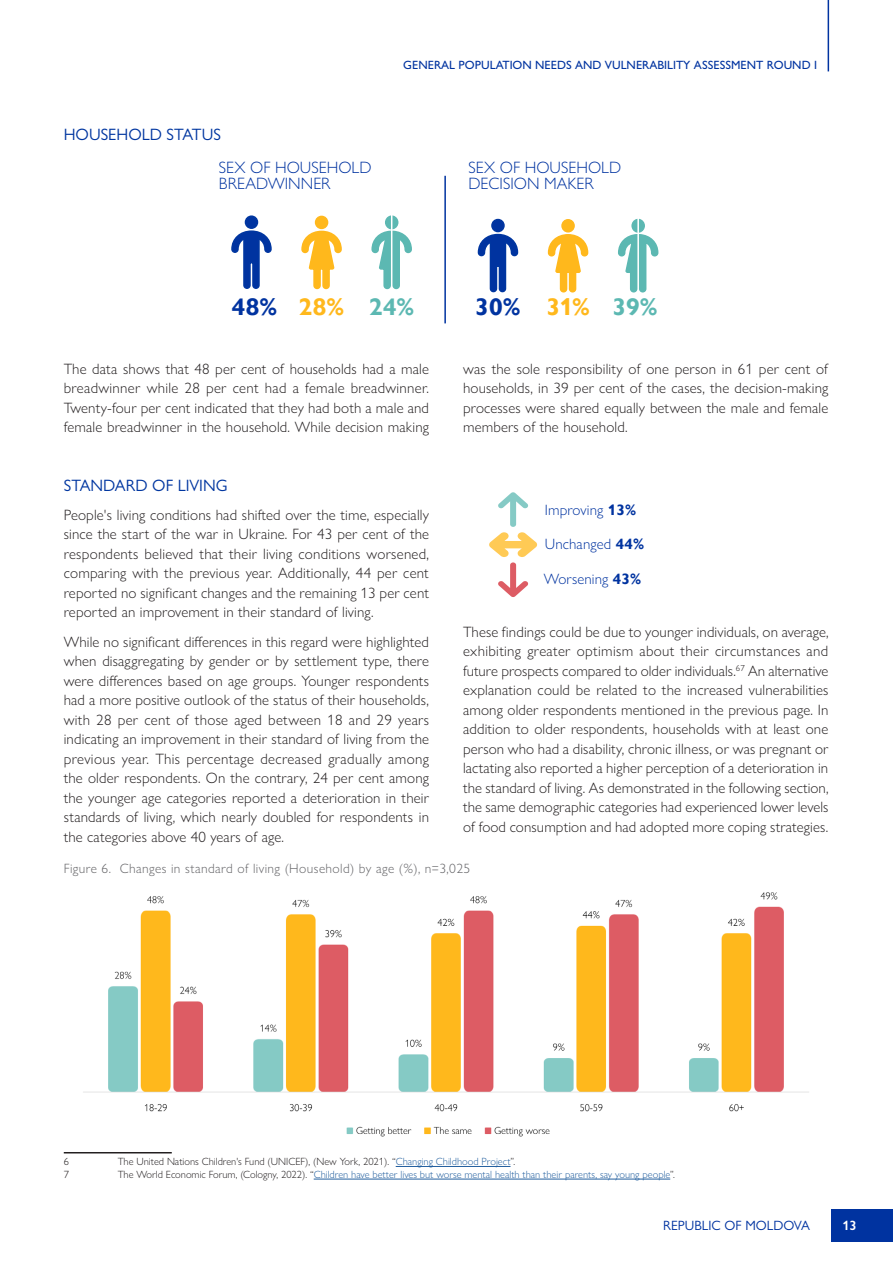
<style>
.page{position:relative;width:893px;height:1263px;background:#fff}
.page>*{position:absolute;margin:0;border:0;box-sizing:border-box;transform-origin:0 0}
.t1{font:700 24px "Gill Sans Nova";color:#0033a0}
.t2{font:700 24px "Gill Sans Nova";color:#ffb81c}
.t3{font:700 24px "Gill Sans Nova";color:#5cb8b2}
.chapter_title_copy{font:300 16.5px "Gill Sans Nova";color:#0033a0}
.chapter__subtitle{font:16.5px "Gill Sans Nova";color:#0036a0}
.chapter__body_text{font:300 15px/19.5px "Gill Sans Nova";letter-spacing:.01em;color:#231f20;text-align:justify}
.t4{font:300 15px "Gill Sans Nova";letter-spacing:.01em;color:#0033a0}
.figure__title{font:300 13.5px "Gill Sans Nova";letter-spacing:.03em;color:#636366}
.t5{font:13.5px "Gill Sans Nova";color:#0033a0}
.t6{font:600 13.5px "Gill Sans Nova";color:#fff}
.t7{font:500 12px "Gill Sans Nova";color:#0033a0}
.t8{font:300 10.5px "Gill Sans Nova";color:#215e9e}
.t9{font:300 10.5px "Gill Sans Nova";color:#231f20}
.s1{font-weight:700}
.s2{color:#215e9e}
.s3{color:#231f20}
</style>
<div class="page">
<div style="left:831px;top:1209px;width:62px;height:33px;background:#0033a0"></div>
<hr style="left:828px;top:0;width:1px;height:71px;background:#0033a0">
<hr style="left:64px;top:1152px;width:108px;height:1px;background:#231f20">
<hr style="left:396px;top:1166px;width:114px;height:1px;background:#215e9e">
<hr style="left:314px;top:1179px;width:356px;height:1px;background:#215e9e">
<svg style="left:371px;top:215px;width:41px;height:75px"></svg>
<svg style="left:301px;top:230px;width:41px;height:60px"></svg>
<div style="left:316px;top:216px;width:12px;height:12px;background:#ffb81c;border-radius:50%"></div>
<div style="left:315px;top:216px;width:13px;height:13px;border:2px solid #ffb81c;border-radius:50%"></div>
<svg style="left:231px;top:230px;width:41px;height:59px"></svg>
<div style="left:245px;top:216px;width:12px;height:12px;background:#0033a0;border-radius:50%"></div>
<div style="left:245px;top:215px;width:13px;height:14px;border:2px solid #0036a0;border-radius:50%"></div>
<svg style="left:618px;top:218px;width:41px;height:75px"></svg>
<svg style="left:547px;top:234px;width:42px;height:59px"></svg>
<div style="left:562px;top:220px;width:12px;height:12px;background:#ffb81c;border-radius:50%"></div>
<div style="left:561px;top:219px;width:14px;height:13px;border:2px solid #ffb81c;border-radius:50%"></div>
<svg style="left:477px;top:233px;width:42px;height:60px"></svg>
<div style="left:492px;top:220px;width:12px;height:12px;background:#0033a0;border-radius:50%"></div>
<div style="left:491px;top:219px;width:14px;height:13px;border:2px solid #0036a0;border-radius:50%"></div>
<hr style="left:444px;top:176px;width:2px;height:147px;background:#0033a0">
<svg style="left:489px;top:492px;width:49px;height:105px"></svg>
<img style="left:83px;top:892px;width:726px;height:245px">
<p class="chapter__subtitle" style="left:64px;top:124px;width:159px">HOUSEHOLD STATUS</p>
<p class="chapter_title_copy" style="left:219px;top:157px;width:154px">SEX OF HOUSEHOLD</p>
<p class="chapter_title_copy" style="left:219px;top:174px;width:113px">BREADWINNER</p>
<p class="t7" style="left:403px;top:58px;width:415px">GENERAL POPULATION NEEDS AND VULNERABILITY ASSESSMENT ROUND I</p>
<p class="chapter_title_copy" style="left:468px;top:157px;width:154px">SEX OF HOUSEHOLD</p>
<p class="chapter_title_copy" style="left:468px;top:174px;width:127px">DECISION MAKER</p>
<p class="t1" style="left:232px;top:293px;width:47px">48%</p>
<p class="t2" style="left:299px;top:293px;width:47px">28%</p>
<p class="t3" style="left:369px;top:293px;width:47px">24%</p>
<p class="t1" style="left:475px;top:293px;width:47px">30%</p>
<p class="t2" style="left:546px;top:293px;width:45px">31%</p>
<p class="t3" style="left:613px;top:293px;width:47px">39%</p>
<p class="chapter__body_text" style="left:64px;top:359px;width:367px">The data shows that 48 per cent of households had a male breadwinner while 28 per cent had a female breadwinner.<br>Twenty-four per cent indicated that they had both a male and female breadwinner in the household. While decision making</p>
<p class="chapter__body_text" style="left:463px;top:359px;width:367px">was the sole responsibility of one person in 61 per cent of households, in 39 per cent of the cases, the decision-making processes were shared equally between the male and female members of the household.</p>
<p class="chapter__subtitle" style="left:64px;top:475px;width:165px">STANDARD OF LIVING</p>
<p class="chapter__body_text" style="left:64px;top:505px;width:367px">People's living conditions had shifted over the time, especially since the start of the war in Ukraine. For 43 per cent of the respondents believed that their living conditions worsened, comparing with the previous year. Additionally, 44 per cent reported no significant changes and the remaining 13 per cent reported an improvement in their standard of living.</p>
<p class="chapter__body_text" style="left:64px;top:632px;width:367px">While no significant differences in this regard were highlighted when disaggregating by gender or by settlement type, there were differences based on age groups. Younger respondents had a more positive outlook of the status of their households, with 28 per cent of those aged between 18 and 29 years indicating an improvement in their standard of living from the previous year. This percentage decreased gradually among the older respondents. On the contrary, 24 per cent among the younger age categories reported a deterioration in their standards of living, which nearly doubled for respondents in the categories above 40 years of age.</p>
<p class="chapter__body_text" style="left:463px;top:622px;width:367px">These findings could be due to younger individuals, on average, exhibiting greater optimism about their circumstances and future prospects compared to older individuals.<sup>67</sup> An alternative explanation could be related to the increased vulnerabilities among older respondents mentioned in the previous page. In addition to older respondents, households with at least one person who had a disability, chronic illness, or was pregnant or lactating also reported a higher perception of a deterioration in the standard of living. As demonstrated in the following section, the same demographic categories had experienced lower levels of food consumption and had adopted more coping strategies.</p>
<p class="t4" style="left:545px;top:501px;width:93px">Improving <span class="s1">13%</span></p>
<p class="t4" style="left:545px;top:535px;width:101px">Unchanged <span class="s1">44%</span></p>
<p class="t4" style="left:544px;top:570px;width:99px">Worsening <span class="s1">43%</span></p>
<p class="figure__title" style="left:64px;top:861px;width:408px">Figure 6. Changes in standard of living (Household) by age (%), n=3,025</p>
<p class="t9" style="left:64px;top:1155px;width:7px">6</p>
<p class="t9" style="left:118px;top:1155px;width:399px">The United Nations Children's Fund (UNICEF), (New York, 2021). “<span class="s2">Changing Childhood Project</span>”.</p>
<p class="t9" style="left:64px;top:1168px;width:7px">7</p>
<p class="t8" style="left:118px;top:1168px;width:559px"><span class="s3">The World Economic Forum, (Cologny, 2022). “</span>Children have better lives but worse mental health than their parents, say young people<span class="s3">”.</span></p>
<p class="t5" style="left:663px;top:1217px;width:148px">REPUBLIC OF MOLDOVA</p>
<p class="t6" style="left:842px;top:1217px;width:16px">13</p>
</div>
